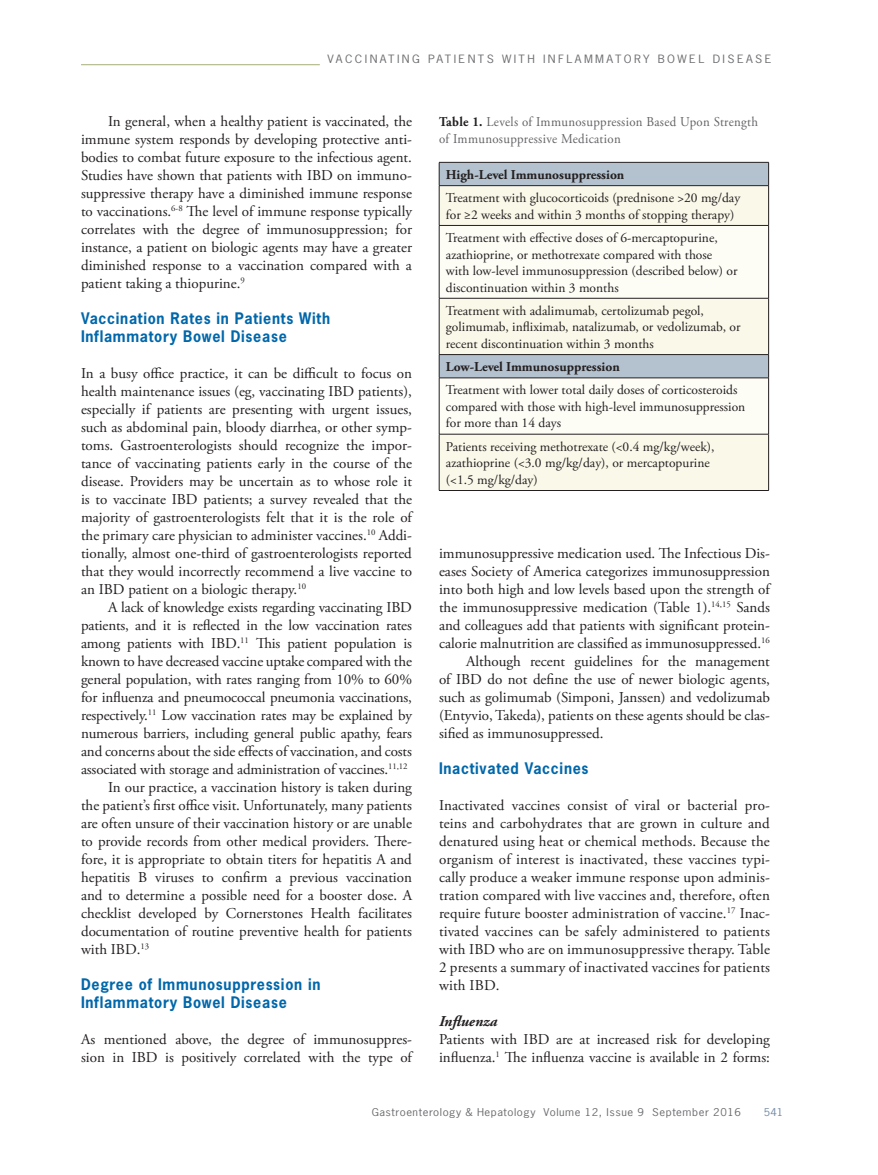
<style>
.page{position:relative;width:878px;height:1175px;background:#fff}
.page>*{position:absolute;margin:0;border:0;box-sizing:border-box;transform-origin:0 0}
.Text_Body{font:15px/18px "Adobe Garamond Pro";color:#231f20;text-align:justify}
.no_indent{font:15px/18px "Adobe Garamond Pro";color:#231f20;text-align:justify}
.A_Head{font:700 15px/18px "News Gothic Std";letter-spacing:.05em;color:#0067aa;scale:.95 1}
.Text_Body-2{font:italic 700 15px "Adobe Garamond Pro";color:#231f20}
.Table{font:13.5px/16.5px "Adobe Garamond Pro";color:#231f20}
.FIgure_caption{font:13.5px/16.5px "Adobe Garamond Pro";letter-spacing:.025em;color:#636366;scale:.95 1}
.Table-2{font:700 13.5px "Adobe Garamond Pro";color:#231f20}
.t1{font:10.8px "News Gothic Std";letter-spacing:.2em;color:#6c6d70;scale:1.11 1}
.t2{font:10.2px "News Gothic Std";letter-spacing:.05em;color:#6c6d70;scale:1.11 1}
.t3{font:10.2px "News Gothic Std";color:#748ba5;scale:1.11 1}
.s1{font-weight:700;color:#231f20}
</style>
<div class="page">
<hr style="left:81px;top:64px;width:239px;height:1px;background:#a8b07a">
<div style="left:440px;top:163px;width:328px;height:22px;background:#b4c1ce"></div>
<div style="left:440px;top:186px;width:328px;height:304px;background:#faf8e9"></div>
<svg style="left:440px;top:226px;width:328px;height:208px;fill:#fdfcf5"></svg>
<hr style="left:439px;top:162px;width:329px;height:1px;background:#231f20">
<svg style="left:439px;top:162px;width:1px;height:23px"></svg>
<svg style="left:768px;top:162px;width:1px;height:23px"></svg>
<hr style="left:439px;top:185px;width:329px;height:1px;background:#231f20">
<hr style="left:439px;top:186px;width:1px;height:39px;background:#231f20">
<hr style="left:768px;top:186px;width:1px;height:39px;background:#231f20">
<hr style="left:439px;top:225px;width:329px;height:1px;background:#231f20">
<hr style="left:439px;top:226px;width:1px;height:72px;background:#231f20">
<hr style="left:768px;top:226px;width:1px;height:72px;background:#231f20">
<hr style="left:439px;top:298px;width:329px;height:1px;background:#231f20">
<hr style="left:439px;top:298px;width:1px;height:56px;background:#231f20">
<hr style="left:768px;top:298px;width:1px;height:56px;background:#231f20">
<hr style="left:439px;top:354px;width:329px;height:1px;background:#231f20">
<svg style="left:439px;top:355px;width:1px;height:22px"></svg>
<svg style="left:768px;top:355px;width:1px;height:23px"></svg>
<hr style="left:439px;top:377px;width:329px;height:1px;background:#231f20">
<hr style="left:439px;top:378px;width:1px;height:56px;background:#231f20">
<hr style="left:768px;top:378px;width:1px;height:56px;background:#231f20">
<hr style="left:439px;top:434px;width:329px;height:1px;background:#231f20">
<hr style="left:439px;top:434px;width:1px;height:56px;background:#231f20">
<hr style="left:768px;top:434px;width:1px;height:56px;background:#231f20">
<hr style="left:439px;top:490px;width:329px;height:1px;background:#231f20">
<p class="t1" style="left:327px;top:52px;width:401px">VACCINATING PATIENTS WITH INFLAMMATORY BOWEL DISEASE</p>
<p class="Text_Body" style="left:81px;top:113px;width:332px;text-indent:27px">In general, when a healthy patient is vaccinated, the immune system responds by developing protective anti&shy;bodies to combat future exposure to the infectious agent.<br>Studies have shown that patients with IBD on immuno&shy;suppressive therapy have a diminished immune response to vaccinations.<sup>6-8</sup> The level of immune response typically correlates with the degree of immunosuppression; for instance, a patient on biologic agents may have a greater diminished response to a vaccination compared with a patient taking a thiopurine.<sup>9</sup></p>
<p class="A_Head" style="left:81px;top:309px;width:264px">Vaccination Rates in Patients With<br>Inflammatory Bowel Disease</p>
<p class="no_indent" style="left:81px;top:365px;width:332px">In a busy office practice, it can be difficult to focus on health maintenance issues (eg, vaccinating IBD patients), especially if patients are presenting with urgent issues, such as abdominal pain, bloody diarrhea, or other symp&shy;toms. Gastroenterologists should recognize the impor&shy;tance of vaccinating patients early in the course of the disease. Providers may be uncertain as to whose role it is to vaccinate IBD patients; a survey revealed that the majority of gastroenterologists felt that it is the role of the primary care physician to administer vaccines.<sup>10</sup> Addi&shy;tionally, almost one-third of gastroenterologists reported that they would incorrectly recommend a live vaccine to an IBD patient on a biologic therapy.<sup>10</sup></p>
<p class="Text_Body" style="left:81px;top:599px;width:332px;text-indent:27px">A lack of knowledge exists regarding vaccinating IBD patients, and it is reflected in the low vaccination rates among patients with IBD.<sup>11</sup> This patient population is known to have decreased vaccine uptake compared with the general population, with rates ranging from 10% to 60% for influenza and pneumococcal pneumonia vaccinations, respectively.<sup>11</sup> Low vaccination rates may be explained by numerous barriers, including general public apathy, fears and concerns about the side effects of vaccination, and costs associated with storage and administration of vaccines.<sup>11,12</sup></p>
<p class="Text_Body" style="left:81px;top:779px;width:332px;text-indent:27px">In our practice, a vaccination history is taken during the patient’s first office visit. Unfortunately, many patients are often unsure of their vaccination history or are unable to provide records from other medical providers. There&shy;fore, it is appropriate to obtain titers for hepatitis A and hepatitis B viruses to confirm a previous vaccination and to determine a possible need for a booster dose. A checklist developed by Cornerstones Health facilitates documentation of routine preventive health for patients with IBD.<sup>13</sup></p>
<p class="A_Head" style="left:81px;top:975px;width:254px">Degree of Immunosuppression in<br>Inflammatory Bowel Disease</p>
<p class="no_indent" style="left:81px;top:1031px;width:332px">As mentioned above, the degree of immunosuppres&shy;sion in IBD is positively correlated with the type of</p>
<p class="FIgure_caption" style="left:439px;top:114px;width:337px"><span class="s1">Table 1.</span> Levels of Immunosuppression Based Upon Strength of Immunosuppressive Medication</p>
<p class="Table-2" style="left:446px;top:167px;width:180px">High-Level Immunosuppression</p>
<p class="Table" style="left:446px;top:190px;width:296px">Treatment with glucocorticoids (prednisone &gt;20 mg/day for ≥2 weeks and within 3 months of stopping therapy)</p>
<p class="Table" style="left:446px;top:230px;width:293px">Treatment with effective doses of 6-mercaptopurine, azathioprine, or methotrexate compared with those with low-level immunosuppression (described below) or discontinuation within 3 months</p>
<p class="Table" style="left:446px;top:303px;width:296px">Treatment with adalimumab, certolizumab pegol, golimumab, infliximab, natalizumab, or vedolizumab, or recent discontinuation within 3 months</p>
<p class="Table-2" style="left:446px;top:359px;width:175px">Low-Level Immunosuppression</p>
<p class="Table" style="left:446px;top:382px;width:301px">Treatment with lower total daily doses of corticosteroids compared with those with high-level immunosuppression for more than 14 days</p>
<p class="Table" style="left:446px;top:438px;width:270px">Patients receiving methotrexate (&lt;0.4 mg/kg/week), azathioprine (&lt;3.0 mg/kg/day), or mercaptopurine (&lt;1.5 mg/kg/day)</p>
<p class="no_indent" style="left:439px;top:545px;width:332px">immunosuppressive medication used. The Infectious Dis&shy;eases Society of America categorizes immunosuppression into both high and low levels based upon the strength of the immunosuppressive medication (Table 1).<sup>14,15</sup> Sands and colleagues add that patients with significant protein&shy;calorie malnutrition are classified as immunosuppressed.<sup>16</sup></p>
<p class="Text_Body" style="left:439px;top:653px;width:332px;text-indent:27px">Although recent guidelines for the management of IBD do not define the use of newer biologic agents, such as golimumab (Simponi, Janssen) and vedolizumab (Entyvio, Takeda), patients on these agents should be clas&shy;sified as immunosuppressed.</p>
<p class="A_Head" style="left:439px;top:759px;width:159px">Inactivated Vaccines</p>
<p class="no_indent" style="left:439px;top:797px;width:332px">Inactivated vaccines consist of viral or bacterial pro&shy;teins and carbohydrates that are grown in culture and denatured using heat or chemical methods. Because the organism of interest is inactivated, these vaccines typi&shy;cally produce a weaker immune response upon adminis&shy;tration compared with live vaccines and, therefore, often require future booster administration of vaccine.<sup>17</sup> Inac&shy;tivated vaccines can be safely administered to patients with IBD who are on immunosuppressive therapy. Table 2 presents a summary of inactivated vaccines for patients with IBD.</p>
<p class="Text_Body-2" style="left:439px;top:1013px;width:60px">Influenza</p>
<p class="Text_Body" style="left:439px;top:1031px;width:332px">Patients with IBD are at increased risk for developing influenza.<sup>1</sup> The influenza vaccine is available in 2 forms:</p>
<p class="t2" style="left:371px;top:1105px;width:334px">Gastroenterology &amp; Hepatology Volume 12, Issue 9 September 2016</p>
<p class="t3" style="left:764px;top:1105px;width:19px">541</p>
</div>
